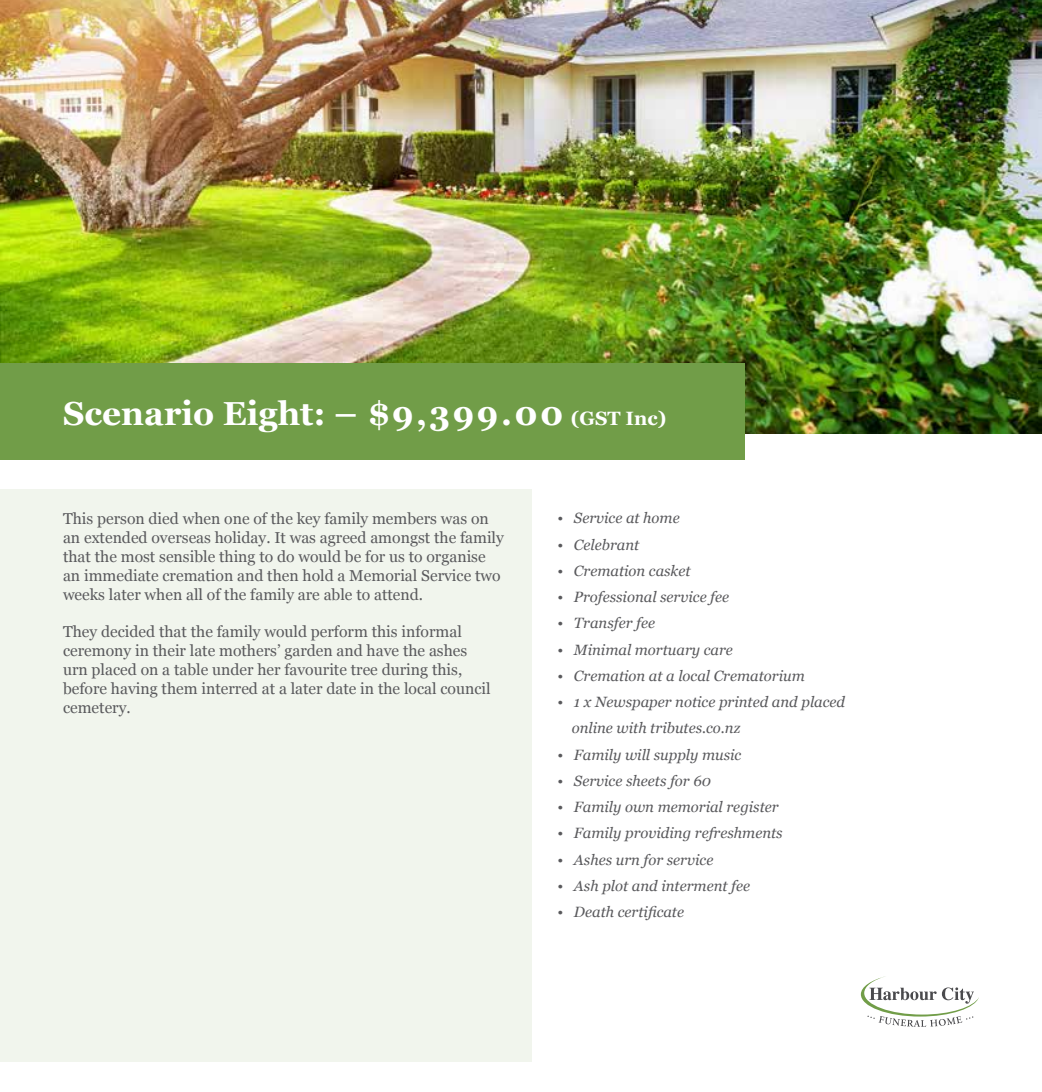
<style>
.page{position:relative;width:1042px;height:1092px;background:#fff}
.page>*{position:absolute;margin:0;border:0;box-sizing:border-box;transform-origin:0 0}
.t1{font:700 33.25px "Georgia";color:#fff}
.t2{font:15.75px/18.9px "Georgia";color:#59595c}
.t3{font:italic 14.88px/26.2px "Georgia";color:#59595c}
.s1{font-size:19.25px}
</style>
<div class="page">
<img style="left:0;top:0;width:1042px;height:433px">
<div style="left:0;top:489px;width:532px;height:572px;background:#f1f5ed"></div>
<div style="left:0;top:363px;width:745px;height:96px;background:#719d48"></div>
<svg style="left:861px;top:976px;width:118px;height:50px"></svg>
<h1 class="t1" style="left:63px;top:388px;width:605px">Scenario Eight: – $9,399.00 <span class="s1">(GST Inc)</span></h1>
<p class="t2" style="left:63px;top:508px;width:442px">This person died when one of the key family members was on an extended overseas holiday. It was agreed amongst the family that the most sensible thing to do would be for us to organise an immediate cremation and then hold a Memorial Service two weeks later when all of the family are able to attend.</p>
<p class="t2" style="left:63px;top:621px;width:429px">They decided that the family would perform this informal ceremony in their late mothers’ garden and have the ashes urn placed on a table under her favourite tree during this, before having them interred at a later date in the local council cemetery.</p>
<p class="t3" style="left:557px;top:504px;width:124px">• Service at home</p>
<p class="t3" style="left:557px;top:530px;width:83px">• Celebrant</p>
<p class="t3" style="left:557px;top:557px;width:135px">• Cremation casket</p>
<p class="t3" style="left:557px;top:583px;width:173px">• Professional service fee</p>
<p class="t3" style="left:557px;top:609px;width:99px">• Transfer fee</p>
<p class="t3" style="left:557px;top:635px;width:177px">• Minimal mortuary care</p>
<p class="t3" style="left:557px;top:662px;width:249px">• Cremation at a local Crematorium</p>
<p class="t3" style="left:572px;top:688px;width:275px;text-indent:-14px">• 1 x Newspaper notice printed and placed online with tributes.co.nz</p>
<p class="t3" style="left:557px;top:740px;width:185px">• Family will supply music</p>
<p class="t3" style="left:557px;top:767px;width:155px">• Service sheets for 60</p>
<p class="t3" style="left:557px;top:793px;width:223px">• Family own memorial register</p>
<p class="t3" style="left:557px;top:819px;width:227px">• Family providing refreshments</p>
<p class="t3" style="left:557px;top:845px;width:157px">• Ashes urn for service</p>
<p class="t3" style="left:557px;top:872px;width:194px">• Ash plot and interment fee</p>
<p class="t3" style="left:557px;top:898px;width:128px">• Death certificate</p>
</div>
